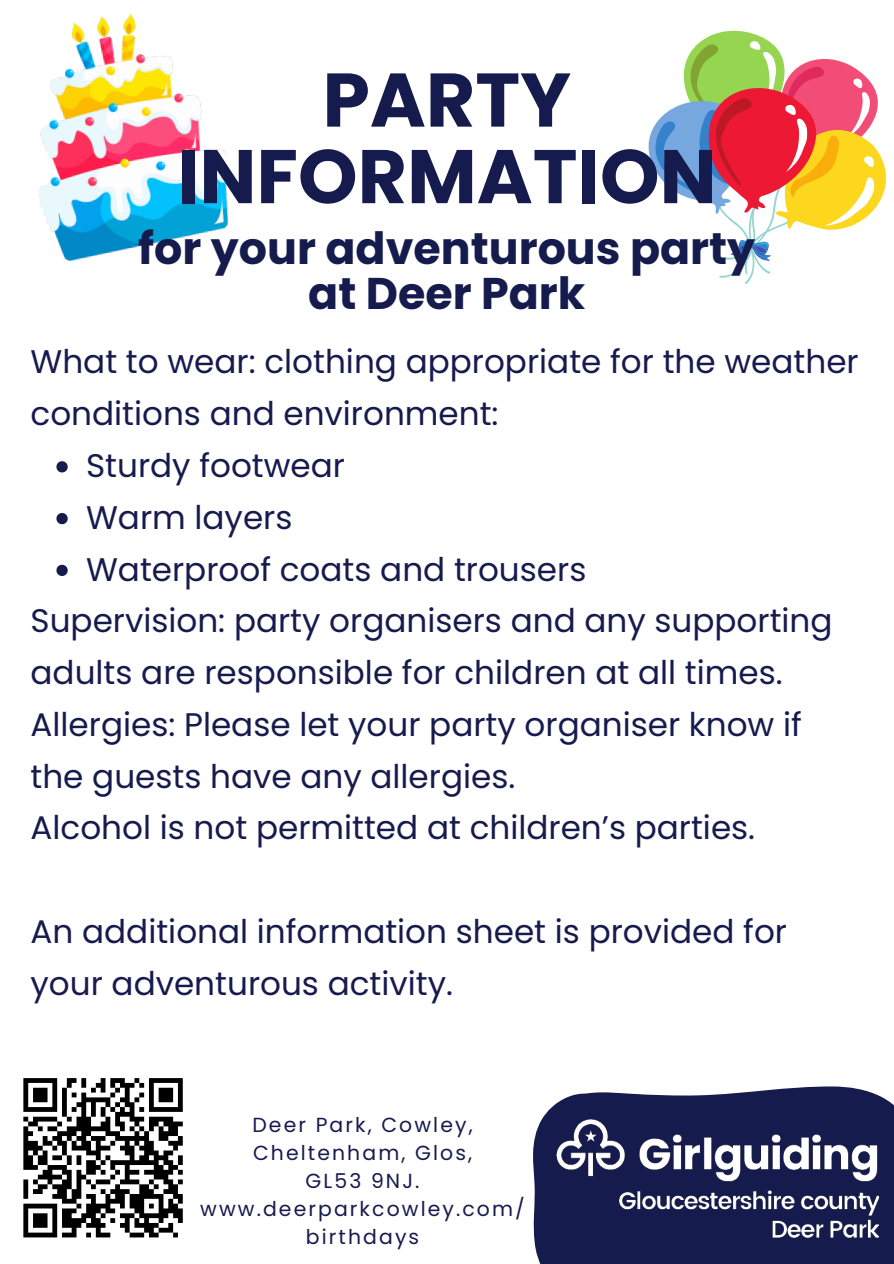
<style>
.page{position:relative;width:894px;height:1264px;background:#fff}
.page>*{position:absolute;margin:0;border:0;box-sizing:border-box;transform-origin:0 0}
.t1{font:700 75.9px/76.5px "Poppins";color:#161b4e;text-align:center}
.t2{font:700 44.4px/45px "Poppins";color:#161b4e;text-align:center}
.t3{font:32.7px/51.8px "Poppins";color:#161b4e}
.t4{font:20.4px/28.2px "Poppins";letter-spacing:.105em;color:#161b4e;text-align:center}
</style>
<div class="page">
<svg style="left:535px;top:1086px;width:358px;height:177px;background:#383d68"></svg>
<img style="left:533px;top:1117px;width:345px;height:130px">
<img style="left:38px;top:13px;width:191px;height:248px">
<svg style="left:56px;top:461px;width:12px;height:11px"></svg>
<svg style="left:56px;top:513px;width:12px;height:11px"></svg>
<svg style="left:56px;top:564px;width:12px;height:12px"></svg>
<svg style="left:648px;top:30px;width:238px;height:254px"></svg>
<svg style="left:23px;top:1078px;width:160px;height:160px"></svg>
<p class="t1" style="left:177px;top:62px;width:541px">PARTY<br>INFORMATION</p>
<p class="t2" style="left:138px;top:225px;width:618px">for your adventurous party at Deer Park</p>
<h1 class="t3" style="left:31px;top:336px;width:829px">What to wear: clothing appropriate for the weather conditions and environment:</h1>
<h2 class="t3" style="left:86px;top:439px;width:260px">Sturdy footwear</h2>
<h3 class="t3" style="left:86px;top:491px;width:208px">Warm layers</h3>
<p class="t3" style="left:86px;top:543px;width:501px">Waterproof coats and trousers</p>
<p class="t3" style="left:31px;top:595px;width:803px">Supervision: party organisers and any supporting adults are responsible for children at all times.<br>Allergies: Please let your party organiser know if the guests have any allergies.<br>Alcohol is not permitted at children’s parties.</p>
<p class="t3" style="left:31px;top:905px;width:757px">An additional information sheet is provided for your adventurous activity.</p>
<h3 class="t4" style="left:252px;top:1110px;width:222px">Deer Park, Cowley,</h3>
<h3 class="t4" style="left:253px;top:1138px;width:220px">Cheltenham, Glos,</h3>
<p class="t4" style="left:305px;top:1166px;width:115px">GL53 9NJ.</p>
<p class="t4" style="left:200px;top:1194px;width:326px">www.deerparkcowley.com/ birthdays</p>
</div>
